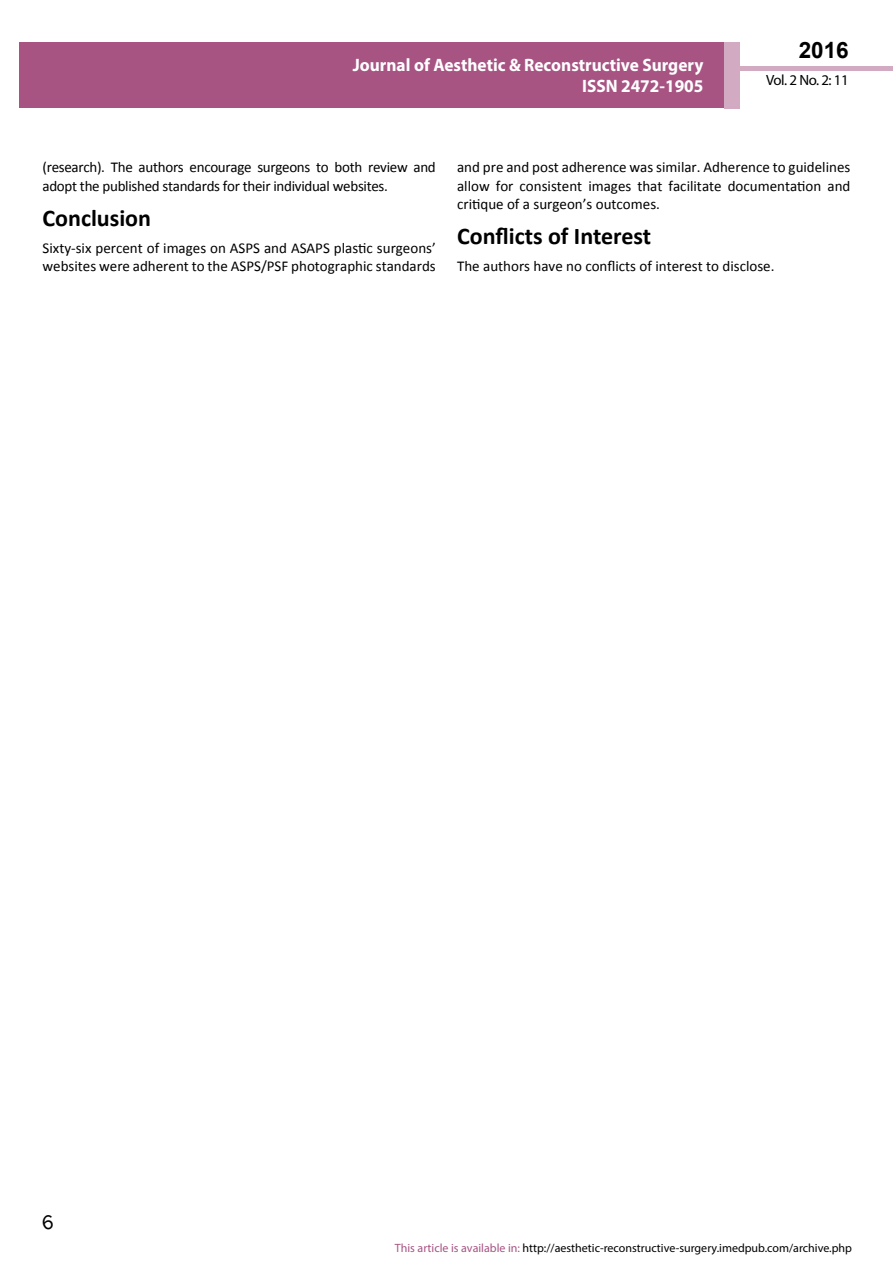
<style>
.page{position:relative;width:893px;height:1263px;background:#fff}
.page>*{position:absolute;margin:0;border:0;box-sizing:border-box;transform-origin:0 0}
.t1{font:25.5px "Tunga";color:#000}
.t2{font:700 24px "Calibri";color:#000}
.t3{font:700 22.5px "Arial";color:#000}
.t4{font:700 18px/21.6px "Myriad Pro";color:#fff;text-align:right;scale:.96 1}
.t5{font:15px/18.5px "Calibri";color:#000}
.t6{font:15px/18.5px "Calibri";letter-spacing:-.02em;color:#000}
.t7{font:14.85px "Myriad Pro";letter-spacing:-.03em;color:#000}
.t8{font:12px "Myriad Pro";color:#000}
.s1{color:#a75483}
</style>
<div class="page">
<div style="left:722px;top:66px;width:171px;height:5px;background:#d2aac1"></div>
<div style="left:19px;top:42px;width:706px;height:66px;background:#a75483"></div>
<div style="left:725px;top:42px;width:15px;height:66px;background:#d2aac1"></div>
<p class="t4" style="left:353px;top:53px;width:367px">Journal of Aesthetic &amp; Reconstructive Surgery<br>ISSN 2472-1905</p>
<h3 class="t3" style="left:799px;top:35px;width:52px">2016</h3>
<p class="t7" style="left:766px;top:71px;width:84px">Vol. 2 No. 2: 11</p>
<p class="t6" style="left:43px;top:158px;width:395px">(research). The authors encourage surgeons to both review and adopt the published standards for their individual websites.</p>
<h2 class="t2" style="left:43px;top:202px;width:110px">Conclusion</h2>
<p class="t5" style="left:43px;top:239px;width:395px">Sixty-six percent of images on ASPS and ASAPS plastic surgeons’ websites were adherent to the ASPS/PSF photographic standards</p>
<p class="t5" style="left:457px;top:158px;width:395px;text-align:justify">and pre and post adherence was similar. Adherence to guidelines allow for consistent images that facilitate documentation and critique of a surgeon’s outcomes.</p>
<h2 class="t2" style="left:457px;top:221px;width:195px">Conflicts of Interest</h2>
<p class="t5" style="left:457px;top:257px;width:319px">The authors have no conflicts of interest to disclose.</p>
<h1 class="t1" style="left:42px;top:1205px;width:14px">6</h1>
<p class="t8" style="left:395px;top:1241px;width:459px"><span class="s1">This article is available in:</span> http://aesthetic-reconstructive-surgery.imedpub.com/archive.php</p>
</div>
